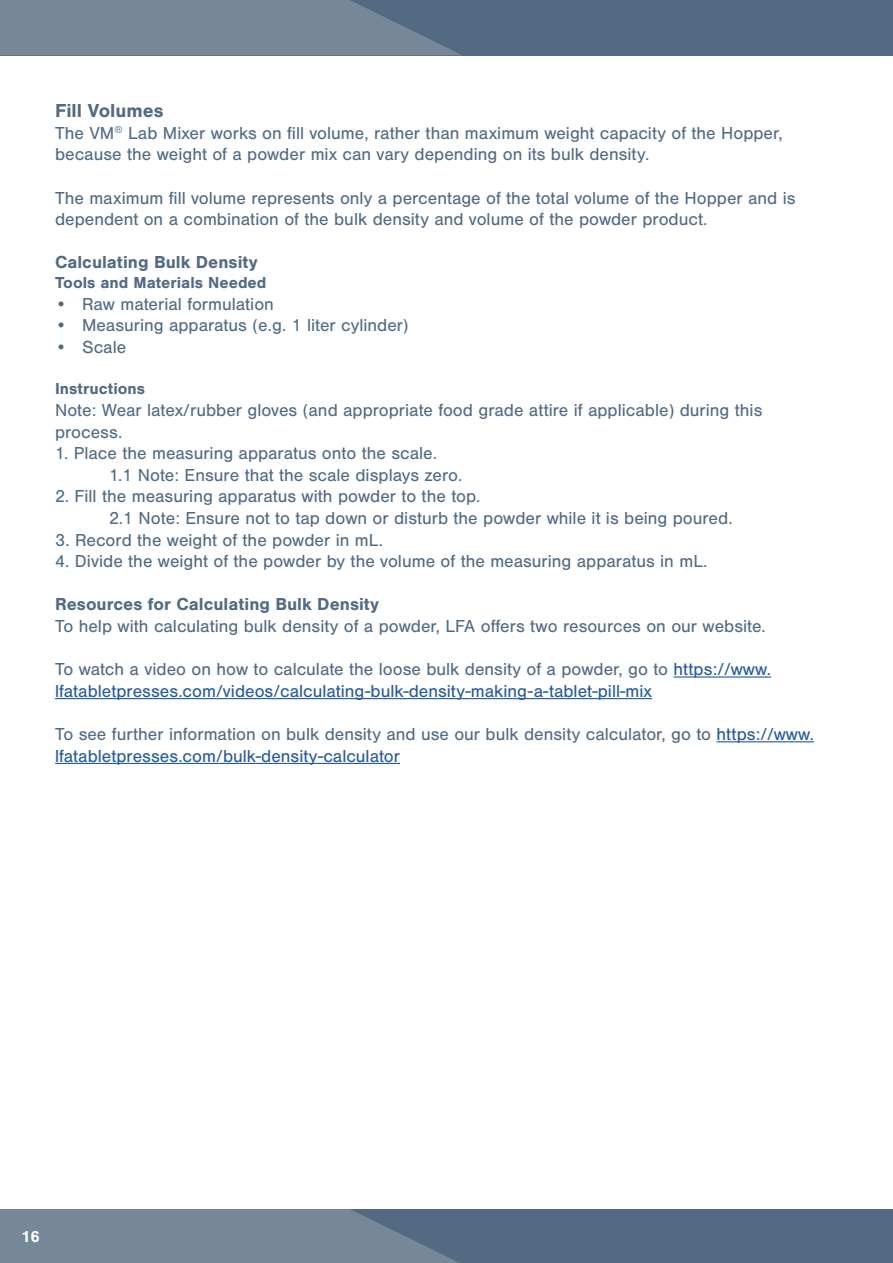
<style>
.page{position:relative;width:893px;height:1263px;background:#fff}
.page>*{position:absolute;margin:0;border:0;box-sizing:border-box;transform-origin:0 0}
.t1{font:700 19.5px "Nimbus San";color:#526b83}
.t2{font:18px/21.6px "Nimbus San";color:#526b83}
.t3{font:18px/21.6px "Nimbus San";color:#275b9b}
.t4{font:700 18px "Nimbus San";color:#526b83}
.t5{font:700 16.5px "Nimbus San";color:#526b83}
.t6{font:700 16.5px "Nimbus San";color:#fff}
.s1{color:#526b83}
.s2{color:#275b9b}
</style>
<div class="page">
<div style="left:0;top:0;width:893px;height:55px;background:#526b83"></div>
<svg style="left:0;top:0;width:461px;height:55px;background:#718394"></svg>
<div style="left:0;top:1209px;width:893px;height:54px;background:#526b83"></div>
<svg style="left:0;top:1209px;width:459px;height:54px;background:#718394"></svg>
<hr style="left:673px;top:676px;width:98px;height:2px;background:#275b9b">
<hr style="left:55px;top:698px;width:597px;height:1px;background:#275b9b">
<hr style="left:716px;top:741px;width:98px;height:1px;background:#275b9b">
<hr style="left:55px;top:763px;width:345px;height:1px;background:#275b9b">
<p class="t1" style="left:55px;top:100px;width:110px">Fill Volumes</p>
<p class="t2" style="left:55px;top:122px;width:729px">The VM<sup>®</sup> Lab Mixer works on fill volume, rather than maximum weight capacity of the Hopper, because the weight of a powder mix can vary depending on its bulk density.</p>
<p class="t2" style="left:55px;top:187px;width:742px">The maximum fill volume represents only a percentage of the total volume of the Hopper and is dependent on a combination of the bulk density and volume of the powder product.</p>
<p class="t4" style="left:55px;top:252px;width:204px">Calculating Bulk Density</p>
<p class="t5" style="left:55px;top:273px;width:213px">Tools and Materials Needed</p>
<p class="t2" style="left:55px;top:293px;width:220px">• Raw material formulation</p>
<p class="t2" style="left:55px;top:315px;width:355px">• Measuring apparatus (e.g. 1 liter cylinder)</p>
<p class="t2" style="left:55px;top:337px;width:73px">• Scale</p>
<p class="t5" style="left:55px;top:380px;width:92px">Instructions</p>
<p class="t2" style="left:55px;top:400px;width:709px">Note: Wear latex/rubber gloves (and appropriate food grade attire if applicable) during this process.</p>
<p class="t2" style="left:109px;top:443px;width:355px;text-indent:-54px">1. Place the measuring apparatus onto the scale.<br>1.1 Note: Ensure that the scale displays zero.</p>
<p class="t2" style="left:109px;top:486px;width:625px;text-indent:-54px">2. Fill the measuring apparatus with powder to the top.<br>2.1 Note: Ensure not to tap down or disturb the powder while it is being poured.</p>
<p class="t2" style="left:55px;top:529px;width:329px">3. Record the weight of the powder in mL.</p>
<p class="t2" style="left:55px;top:551px;width:654px">4. Divide the weight of the powder by the volume of the measuring apparatus in mL.</p>
<p class="t4" style="left:55px;top:594px;width:326px">Resources for Calculating Bulk Density</p>
<p class="t2" style="left:55px;top:616px;width:712px">To help with calculating bulk density of a powder, LFA offers two resources on our website.</p>
<p class="t3" style="left:55px;top:659px;width:718px"><span class="s1">To watch a video on how to calculate the loose bulk density of a powder, go to</span> https://www. lfatabletpresses.com/videos/calculating-bulk-density-making-a-tablet-pill-mix</p>
<p class="t2" style="left:55px;top:724px;width:761px">To see further information on bulk density and use our bulk density calculator, go to <span class="s2">https://www. lfatabletpresses.com/bulk-density-calculator</span></p>
<p class="t6" style="left:21px;top:1227px;width:20px">16</p>
</div>
